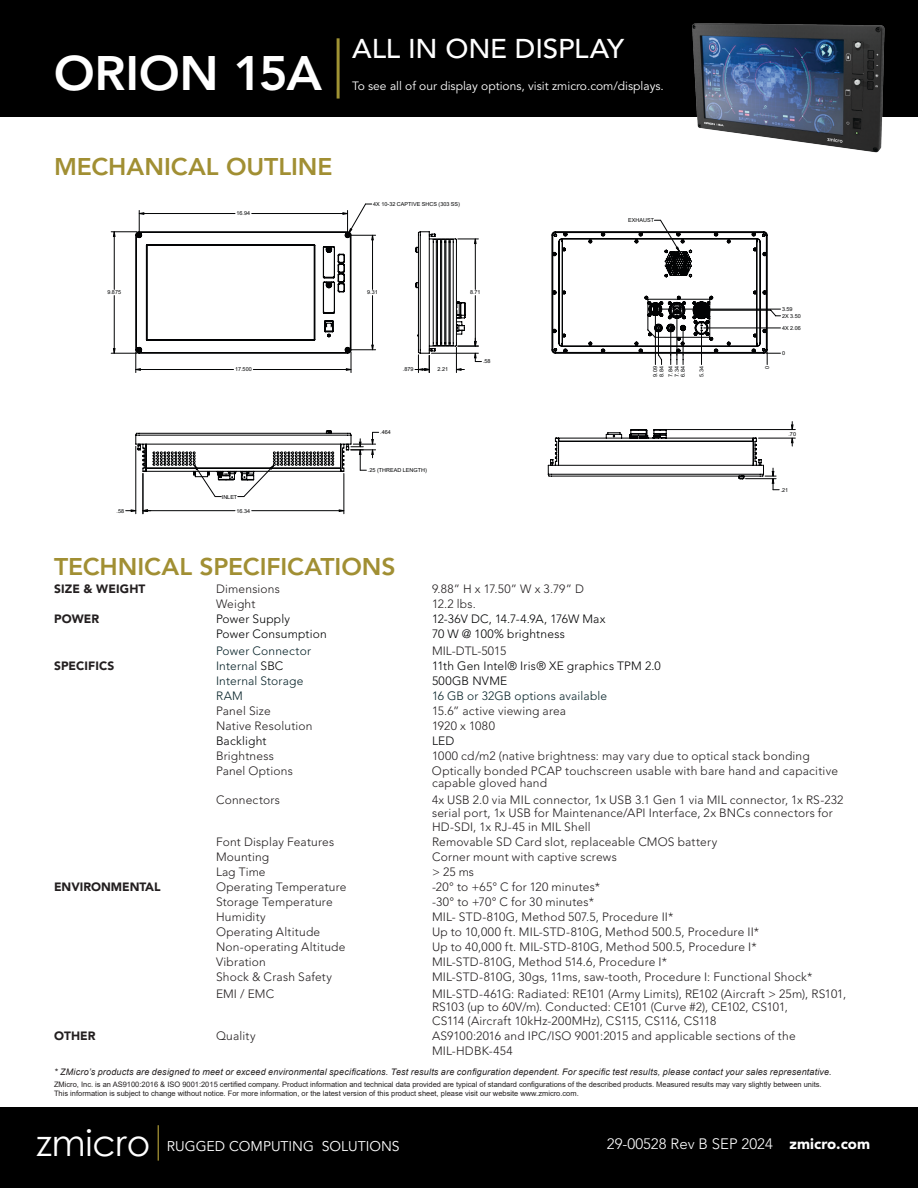
<style>
.page{position:relative;width:918px;height:1188px;background:#fff}
.page>*{position:absolute;margin:0;border:0;box-sizing:border-box;transform-origin:0 0}
.t1{font:800 48px "Avenir";letter-spacing:-.005em;color:#fff}
.t2{font:36px "Century Gothic";color:#fff}
.t3{font:500 27px "Avenir";letter-spacing:-.005em;color:#fff}
.t4{font:800 24px "Avenir";letter-spacing:-.005em;color:#a18f33}
.t5{font:300 15px "Avenir";color:#fff}
.t6{font:900 15px "Avenir";color:#fff}
.t7{font:13.95px "Avenir";color:#fff}
.Body{font:300 12px/13.5px "Avenir";letter-spacing:.015em;color:#231f20}
.Body-2{font:300 12px "Avenir";letter-spacing:.015em;color:#020304}
.Body-3{font:300 12px "Avenir";letter-spacing:.015em;color:#072329}
.t8{font:12px "Avenir";color:#fff}
.Body-4{font:900 12px "Avenir";letter-spacing:.01em;color:#231f20}
.Body-5{font:300 12px "Avenir";letter-spacing:-.01em;color:#020304}
.Body-6{font:italic 9px "Arial";letter-spacing:.02em;color:#231f20}
.t9{font:7.5px/9px "Arial";color:#231f20}
.t10{font:5.4px/6.1px "Arial";color:#020304}
.s1{color:#020304}
</style>
<div class="page">
<div style="left:0;top:0;width:918px;height:116px;background:#000"></div>
<hr style="left:337px;top:38px;width:3px;height:61px;background:#9f9233">
<img style="left:683px;top:23px;width:213px;height:130px">
<hr style="left:136px;top:446px;width:1px;height:68px;background:#020304">
<hr style="left:252px;top:510px;width:92px;height:1px;background:#020304">
<hr style="left:143px;top:510px;width:92px;height:1px;background:#020304">
<hr style="left:344px;top:474px;width:1px;height:40px;background:#020304">
<hr style="left:143px;top:474px;width:1px;height:40px;background:#020304">
<svg style="left:126px;top:510px;width:10px;height:2px"></svg>
<svg style="left:111px;top:204px;width:265px;height:169px"></svg>
<svg style="left:415px;top:231px;width:66px;height:142px"></svg>
<svg style="left:552px;top:220px;width:229px;height:145px"></svg>
<svg style="left:135px;top:430px;width:244px;height:67px"></svg>
<hr style="left:759px;top:438px;width:36px;height:1px;background:#020304">
<hr style="left:667px;top:429px;width:128px;height:1px;background:#020304">
<svg style="left:791px;top:438px;width:2px;height:8px"></svg>
<svg style="left:791px;top:422px;width:2px;height:7px"></svg>
<svg style="left:548px;top:429px;width:231px;height:61px"></svg>
<div style="left:0;top:1107px;width:918px;height:81px;background:#000"></div>
<hr style="left:158px;top:1125px;width:1px;height:36px;background:#a18f33">
<p class="t1" style="left:54px;top:38px;width:270px">ORION 15A</p>
<p class="t3" style="left:352px;top:29px;width:273px">ALL IN ONE DISPLAY</p>
<p class="t8" style="left:352px;top:77px;width:313px">To see all of our display options, visit zmicro.com/displays.</p>
<p class="t4" style="left:54px;top:149px;width:280px">MECHANICAL OUTLINE</p>
<p class="t10" style="left:237px;top:210px;width:15px">16.94</p>
<p class="t10" style="left:373px;top:201px;width:88px">4X 10-32 CAPTIVE SHCS (303 SS)</p>
<p class="t10" style="left:628px;top:217px;width:27px">EXHAUST</p>
<p class="t10" style="left:107px;top:289px;width:15px">9.875</p>
<p class="t10" style="left:117px;top:507px;width:9px">.58</p>
<p class="t10" style="left:235px;top:366px;width:18px">17.500</p>
<p class="t10" style="left:222px;top:494px;width:17px">INLET</p>
<p class="t10" style="left:237px;top:507px;width:15px">16.34</p>
<p class="t10" style="left:367px;top:289px;width:12px">9.31</p>
<p class="t10" style="left:470px;top:289px;width:12px">8.71</p>
<p class="t10" style="left:403px;top:366px;width:12px">.879</p>
<p class="t10" style="left:438px;top:366px;width:12px">2.21</p>
<p class="t10" style="left:380px;top:429px;width:12px">.464</p>
<p class="t10" style="left:368px;top:467px;width:60px">.25 (THREAD LENGTH)</p>
<p class="t10" style="left:483px;top:358px;width:9px">.58</p>
<p class="t10" style="left:652px;top:377px;width:12px;rotate:-90deg">9.09<br>8.84</p>
<p class="t10" style="left:668px;top:377px;width:12px;text-align:justify;rotate:-90deg">7.84<br>7.34<br>6.84</p>
<p class="t10" style="left:698px;top:377px;width:12px;rotate:-90deg">5.34</p>
<p class="t10" style="left:764px;top:369px;width:5px;rotate:-90deg">0</p>
<p class="t10" style="left:782px;top:306px;width:12px">3.59</p>
<p class="t10" style="left:782px;top:313px;width:20px">2X 3.50</p>
<p class="t10" style="left:782px;top:325px;width:20px">4X 2.06</p>
<p class="t10" style="left:782px;top:350px;width:5px">0</p>
<p class="t10" style="left:788px;top:431px;width:9px">.70</p>
<p class="t10" style="left:781px;top:487px;width:9px">.21</p>
<p class="t4" style="left:54px;top:549px;width:343px">TECHNICAL SPECIFICATIONS</p>
<p class="Body-4" style="left:54px;top:580px;width:93px">SIZE &amp; WEIGHT</p>
<p class="Body" style="left:216px;top:582px;width:65px">Dimensions</p>
<p class="Body" style="left:432px;top:582px;width:154px">9.88” H x 17.50” W x 3.79” D</p>
<p class="Body" style="left:216px;top:598px;width:41px">Weight</p>
<p class="Body" style="left:432px;top:598px;width:45px">12.2 lbs.</p>
<p class="Body-4" style="left:54px;top:610px;width:47px">POWER</p>
<p class="Body-2" style="left:216px;top:610px;width:76px">Power Supply</p>
<p class="Body-5" style="left:432px;top:610px;width:175px">12-36V DC, 14.7-4.9A, 176W Max</p>
<p class="Body-2" style="left:216px;top:625px;width:112px">Power Consumption</p>
<p class="Body-2" style="left:432px;top:625px;width:135px">70 W @ 100% brightness</p>
<p class="Body-3" style="left:216px;top:642px;width:97px">Power Connector</p>
<p class="Body" style="left:432px;top:644px;width:76px">MIL-DTL-5015</p>
<p class="Body-4" style="left:54px;top:657px;width:62px">SPECIFICS</p>
<p class="Body-3" style="left:216px;top:657px;width:69px">Internal <span class="s1">SBC</span></p>
<p class="Body-2" style="left:432px;top:657px;width:230px">11th Gen Intel® Iris® XE graphics TPM 2.0</p>
<p class="Body-3" style="left:216px;top:672px;width:89px">Internal Storage</p>
<p class="Body-2" style="left:432px;top:672px;width:77px">500GB NVME</p>
<p class="Body-3" style="left:216px;top:687px;width:28px">RAM</p>
<p class="Body-3" style="left:432px;top:687px;width:177px">16 GB or 32GB options available</p>
<p class="Body" style="left:216px;top:704px;width:56px">Panel Size</p>
<p class="Body" style="left:432px;top:704px;width:136px">15.6” active viewing area</p>
<p class="Body" style="left:216px;top:720px;width:98px">Native Resolution</p>
<p class="Body" style="left:432px;top:720px;width:64px">1920 x 1080</p>
<p class="Body-2" style="left:216px;top:732px;width:52px">Backlight</p>
<p class="Body-2" style="left:432px;top:732px;width:24px">LED</p>
<p class="Body" style="left:216px;top:750px;width:60px">Brightness</p>
<p class="Body" style="left:432px;top:750px;width:379px">1000 cd/m2 (native brightness: may vary due to optical stack bonding</p>
<p class="Body" style="left:216px;top:765px;width:78px">Panel Options</p>
<p class="Body" style="left:432px;top:765px;width:408px;line-height:12px">Optically bonded PCAP touchscreen usable with bare hand and capacitive capable gloved hand</p>
<p class="Body" style="left:216px;top:793px;width:65px">Connectors</p>
<p class="Body" style="left:432px;top:793px;width:413px">4x USB 2.0 via MIL connector, 1x USB 3.1 Gen 1 via MIL connector, 1x RS-232 serial port, 1x USB for Maintenance/API Interface, 2x BNCs connectors for<br>HD-SDI, 1x RJ-45 in MIL Shell</p>
<p class="Body" style="left:216px;top:835px;width:120px">Font Display Features</p>
<p class="Body" style="left:432px;top:835px;width:287px">Removable SD Card slot, replaceable CMOS battery</p>
<p class="Body" style="left:216px;top:850px;width:55px">Mounting</p>
<p class="Body" style="left:432px;top:850px;width:186px">Corner mount with captive screws</p>
<p class="Body" style="left:216px;top:865px;width:51px">Lag Time</p>
<p class="Body" style="left:432px;top:865px;width:44px">&gt; 25 ms</p>
<p class="Body-4" style="left:54px;top:878px;width:108px">ENVIRONMENTAL</p>
<p class="Body" style="left:216px;top:880px;width:132px">Operating Temperature</p>
<p class="Body" style="left:432px;top:880px;width:170px">-20° to +65° C for 120 minutes*</p>
<p class="Body" style="left:216px;top:896px;width:118px">Storage Temperature</p>
<p class="Body" style="left:432px;top:896px;width:164px">-30° to +70° C for 30 minutes*</p>
<p class="Body" style="left:216px;top:911px;width:51px">Humidity</p>
<p class="Body" style="left:432px;top:911px;width:243px">MIL- STD-810G, Method 507.5, Procedure II*</p>
<p class="Body" style="left:216px;top:926px;width:106px">Operating Altitude</p>
<p class="Body" style="left:432px;top:926px;width:329px">Up to 10,000 ft. MIL-STD-810G, Method 500.5, Procedure II*</p>
<p class="Body" style="left:216px;top:941px;width:131px">Non-operating Altitude</p>
<p class="Body" style="left:432px;top:941px;width:326px">Up to 40,000 ft. MIL-STD-810G, Method 500.5, Procedure I*</p>
<p class="Body" style="left:216px;top:956px;width:51px">Vibration</p>
<p class="Body" style="left:432px;top:956px;width:237px">MIL-STD-810G, Method 514.6, Procedure I*</p>
<p class="Body" style="left:216px;top:971px;width:118px">Shock &amp; Crash Safety</p>
<p class="Body" style="left:432px;top:971px;width:382px">MIL-STD-810G, 30gs, 11ms, saw-tooth, Procedure I: Functional Shock*</p>
<p class="Body" style="left:216px;top:987px;width:60px">EMI / EMC</p>
<p class="Body" style="left:432px;top:987px;width:416px">MIL-STD-461G: Radiated: RE101 (Army Limits), RE102 (Aircraft &gt; 25m), RS101,<br>RS103 (up to 60V/m). Conducted: CE101 (Curve #2), CE102, CS101,<br>CS114 (Aircraft 10kHz-200MHz), CS115, CS116, CS118</p>
<p class="Body-4" style="left:54px;top:1027px;width:43px">OTHER</p>
<p class="Body" style="left:216px;top:1029px;width:41px">Quality</p>
<p class="Body" style="left:432px;top:1029px;width:365px">AS9100:2016 and IPC/ISO 9001:2015 and applicable sections of the</p>
<p class="Body" style="left:432px;top:1045px;width:82px">MIL-HDBK-454</p>
<p class="Body-6" style="left:54px;top:1066px;width:779px">* ZMicro’s products are designed to meet or exceed environmental specifications. Test results are configuration dependent. For specific test results, please contact your sales representative.</p>
<p class="t9" style="left:54px;top:1080px;width:769px">ZMicro, Inc. is an AS9100:2016 &amp; ISO 9001:2015 certified company. Product information and technical data provided are typical of standard configurations of the described products. Measured results may vary slightly between units.<br>This information is subject to change without notice. For more information, or the latest version of this product sheet, please visit our website www.zmicro.com.</p>
<p class="t2" style="left:36px;top:1118px;width:115px">zmicro</p>
<p class="t7" style="left:167px;top:1136px;width:234px">RUGGED COMPUTING SOLUTIONS</p>
<p class="t5" style="left:607px;top:1133px;width:167px">29-00528 Rev B SEP 2024</p>
<p class="t6" style="left:790px;top:1133px;width:82px">zmicro.com</p>
</div>
